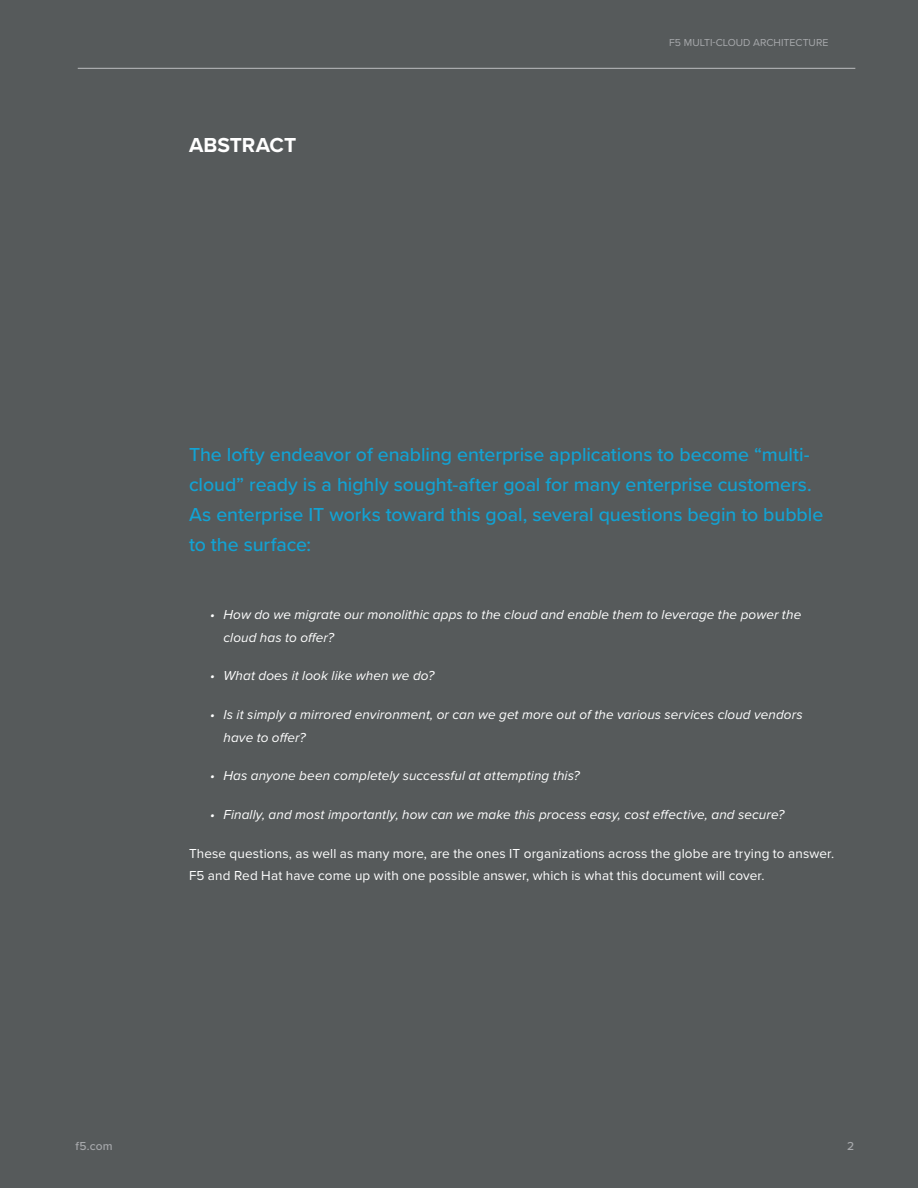
<style>
.page{position:relative;width:918px;height:1188px;background:#565a5b}
.page>*{position:absolute;margin:0;border:0;box-sizing:border-box;transform-origin:0 0}
.t1{font:700 21px "Proxima Nova";color:#fff}
.t2{font:500 19.5px/30px "Proxima Nova";letter-spacing:-.005em;color:#12a3d4}
.t3{font:italic 13.5px/22.5px "Proxima Nova";letter-spacing:.005em;color:#fff}
.t4{font:13.5px/22.5px "Proxima Nova";letter-spacing:.01em;color:#fff}
.t5{font:500 12px "Proxima Nova";color:#a7a9ac}
.t6{font:10.5px "Proxima Nova";color:#a7a9ac}
</style>
<div class="page">
<hr style="left:78px;top:68px;width:777px;height:1px;background:#bcbec0">
<h1 class="t1" style="left:189px;top:129px;width:109px">ABSTRACT</h1>
<p class="t6" style="left:669px;top:35px;width:161px">F5 MULTI-CLOUD ARCHITECTURE</p>
<p class="t2" style="left:189px;top:439px;width:636px">The lofty endeavor of enabling enterprise applications to become “multi&shy;cloud” ready is a highly sought-after goal for many enterprise customers.<br>As enterprise IT works toward this goal, several questions begin to bubble to the surface:</p>
<p class="t3" style="left:224px;top:603px;width:579px;text-indent:-14px">• How do we migrate our monolithic apps to the cloud and enable them to leverage the power the cloud has to offer?</p>
<p class="t3" style="left:210px;top:664px;width:226px">• What does it look like when we do?</p>
<p class="t3" style="left:224px;top:703px;width:581px;text-indent:-14px">• Is it simply a mirrored environment, or can we get more out of the various services cloud vendors have to offer?</p>
<p class="t3" style="left:210px;top:764px;width:371px">• Has anyone been completely successful at attempting this?</p>
<p class="t3" style="left:210px;top:803px;width:576px">• Finally, and most importantly, how can we make this process easy, cost effective, and secure?</p>
<p class="t4" style="left:189px;top:841px;width:647px">These questions, as well as many more, are the ones IT organizations across the globe are trying to answer.<br>F5 and Red Hat have come up with one possible answer, which is what this document will cover.</p>
<p class="t5" style="left:76px;top:1137px;width:39px">f5.com</p>
<p class="t5" style="left:847px;top:1137px;width:9px">2</p>
</div>
